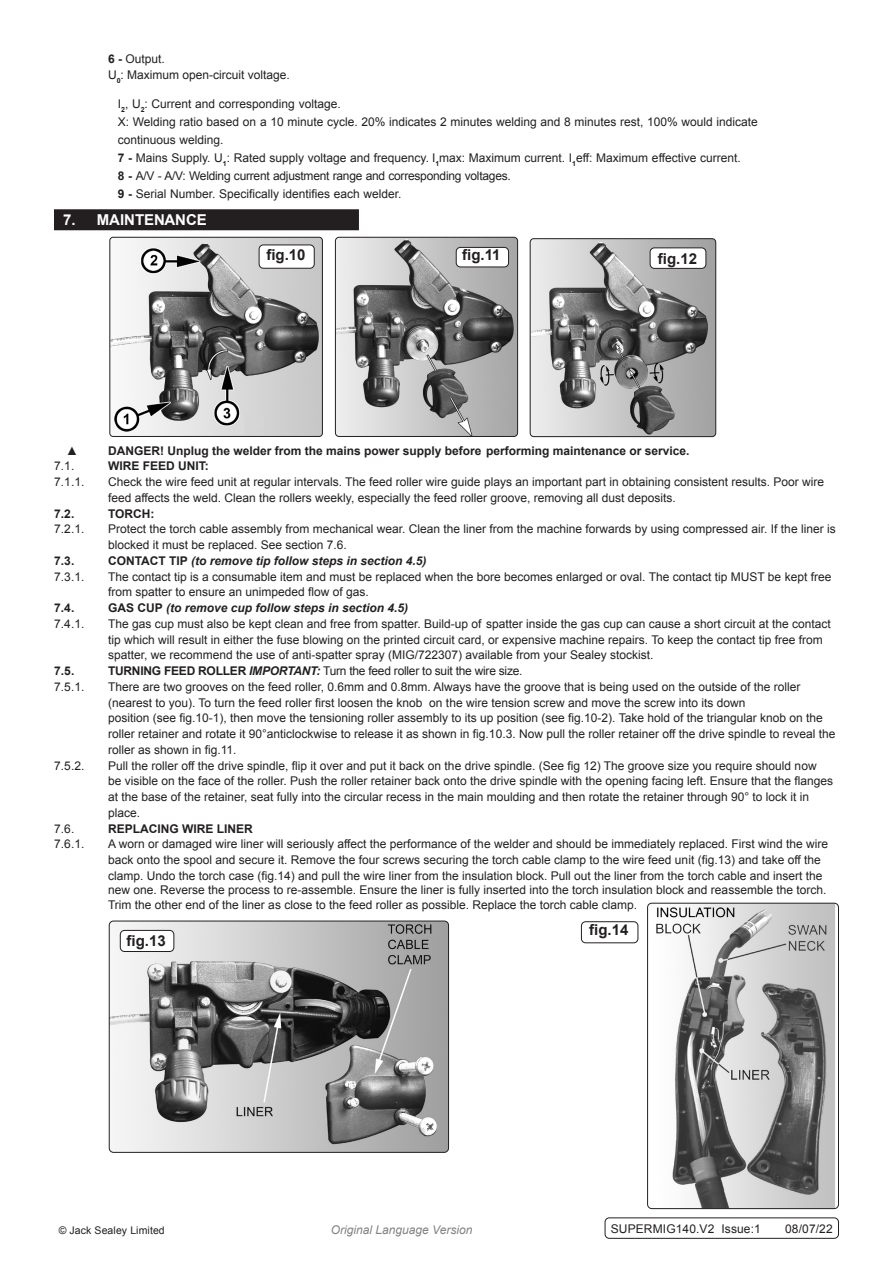
<style>
.page{position:relative;width:893px;height:1263px;background:#fff}
.page>*{position:absolute;margin:0;border:0;box-sizing:border-box;transform-origin:0 0}
.t1{font:700 15px "Arial";color:#231f20}
.t2{font:700 15px "Arial";color:#fff}
.Body{font:12px/15.8px "Arial";color:#231f20}
.t3{font:700 12px "Arial";color:#231f20}
.Body-2{font:12px "Arial";letter-spacing:-.02em;color:#231f20}
.t4{font:italic 700 12px "Arial";color:#231f20}
.Body__Footer{font:12px "Arial";letter-spacing:.01em;color:#231f20}
.t5{font:italic 12px "Arial";color:#808285}
.Body__Justified__7pt{font:10.5px "Arial";letter-spacing:.01em;color:#231f20}
.s1{font-weight:700}
.s2{font-weight:400;font-size:12px;color:#231f20}
.s3{font-style:normal}
.s4{font-weight:700;font-style:italic}
</style>
<div class="page">
<div style="left:54px;top:209px;width:305px;height:21px;background:#231f20"></div>
<img style="left:530px;top:239px;width:186px;height:198px">
<div style="left:530px;top:238px;width:186px;height:199px;border:1px solid #231f20;border-radius:4px"></div>
<img style="left:110px;top:237px;width:212px;height:198px">
<div style="left:109px;top:237px;width:214px;height:200px;border:1px solid #231f20;border-radius:3px"></div>
<img style="left:335px;top:237px;width:183px;height:199px">
<div style="left:335px;top:237px;width:183px;height:200px;border:1px solid #231f20;border-radius:4px"></div>
<img style="left:109px;top:921px;width:339px;height:230px">
<div style="left:109px;top:921px;width:340px;height:232px;border:1px solid #231f20;border-radius:4px"></div>
<div style="left:259px;top:245px;width:55px;height:23px;background:#fff;border-radius:4px"></div>
<div style="left:259px;top:244px;width:56px;height:25px;border:1px solid #231f20;border-radius:4px"></div>
<div style="left:456px;top:247px;width:53px;height:20px;background:#fff;border-radius:4px"></div>
<div style="left:456px;top:247px;width:53px;height:20px;border:1px solid #231f20;border-radius:4px"></div>
<img style="left:656px;top:905px;width:179px;height:302px">
<div style="left:647px;top:903px;width:192px;height:306px;border:1px solid #231f20;border-radius:4px"></div>
<div style="left:581px;top:921px;width:57px;height:22px;border:1px solid #231f20;border-radius:4px"></div>
<div style="left:650px;top:248px;width:56px;height:20px;background:#fff;border-radius:4px"></div>
<div style="left:650px;top:247px;width:56px;height:22px;border:1px solid #231f20;border-radius:4px"></div>
<div style="left:120px;top:930px;width:54px;height:21px;background:#fff;border-radius:4px"></div>
<div style="left:120px;top:930px;width:54px;height:22px;border:1px solid #231f20;border-radius:4px"></div>
<div style="left:605px;top:1217px;width:234px;height:22px;border:1px solid #231f20;border-radius:4px"></div>
<p class="Body" style="left:108px;top:51px;width:58px"><span class="s1">6 -</span> Output.</p>
<p class="Body" style="left:108px;top:67px;width:183px">U<sub>0</sub>: Maximum open-circuit voltage.</p>
<p class="Body" style="left:118px;top:96px;width:224px">I<sub>2</sub>, U<sub>2</sub>: Current and corresponding voltage.</p>
<p class="Body" style="left:118px;top:114px;width:642px">X: Welding ratio based on a 10 minute cycle. 20% indicates 2 minutes welding and 8 minutes rest, 100% would indicate</p>
<p class="Body" style="left:118px;top:132px;width:107px">continuous welding.</p>
<p class="Body" style="left:118px;top:150px;width:624px"><span class="s1">7 -</span> Mains Supply. U<sub>1</sub>: Rated supply voltage and frequency. I<sub>1</sub>max: Maximum current. I<sub>1</sub>eff: Maximum effective current.</p>
<p class="Body-2" style="left:118px;top:168px;width:395px"><span class="s1">8 -</span> A/V - A/V: Welding current adjustment range and corresponding voltages.</p>
<p class="Body" style="left:118px;top:186px;width:285px"><span class="s1">9 -</span> Serial Number. Specifically identifies each welder.</p>
<p class="t2" style="left:63px;top:210px;width:145px">7. <span class="s2">t</span> MAINTENANCE</p>
<p class="t1" style="left:266px;top:245px;width:41px">fig.10</p>
<p class="t1" style="left:462px;top:245px;width:40px">fig.11</p>
<p class="t1" style="left:658px;top:248px;width:41px">fig.12</p>
<p class="Body" style="left:66px;top:443px;width:13px">▲</p>
<p class="t3" style="left:108px;top:442px;width:583px">DANGER! Unplug the welder from the mains power supply before performing maintenance or service.</p>
<p class="Body" style="left:54px;top:458px;width:22px">7.1.</p>
<p class="t3" style="left:108px;top:458px;width:102px">WIRE FEED UNIT:</p>
<p class="Body" style="left:54px;top:474px;width:32px">7.1.1.</p>
<p class="Body" style="left:108px;top:474px;width:718px">Check the wire feed unit at regular intervals. The feed roller wire guide plays an important part in obtaining consistent results. Poor wire feed affects the weld. Clean the rollers weekly, especially the feed roller groove, removing all dust deposits.</p>
<p class="t3" style="left:54px;top:505px;width:22px">7.2.</p>
<p class="t3" style="left:108px;top:505px;width:48px">TORCH:</p>
<p class="Body" style="left:54px;top:521px;width:32px">7.2.1.</p>
<p class="Body" style="left:108px;top:521px;width:729px">Protect the torch cable assembly from mechanical wear. Clean the liner from the machine forwards by using compressed air. If the liner is blocked it must be replaced. See section 7.6.</p>
<p class="t3" style="left:54px;top:553px;width:22px">7.3.</p>
<p class="t4" style="left:108px;top:553px;width:320px"><span class="s3">CONTACT TIP</span> (to remove tip follow steps in section 4.5)</p>
<p class="Body" style="left:54px;top:569px;width:32px">7.3.1.</p>
<p class="Body" style="left:108px;top:569px;width:725px">The contact tip is a consumable item and must be replaced when the bore becomes enlarged or oval. The contact tip MUST be kept free from spatter to ensure an unimpeded flow of gas.</p>
<p class="t3" style="left:54px;top:600px;width:22px">7.4.</p>
<p class="t4" style="left:108px;top:600px;width:302px"><span class="s3">GAS CUP</span> (to remove cup follow steps in section 4.5)</p>
<p class="Body" style="left:54px;top:616px;width:32px">7.4.1.</p>
<p class="Body" style="left:108px;top:616px;width:724px">The gas cup must also be kept clean and free from spatter. Build-up of spatter inside the gas cup can cause a short circuit at the contact tip which will result in either the fuse blowing on the printed circuit card, or expensive machine repairs. To keep the contact tip free from spatter, we recommend the use of anti-spatter spray (MIG/722307) available from your Sealey stockist.</p>
<p class="t3" style="left:54px;top:663px;width:22px">7.5.</p>
<p class="Body-2" style="left:108px;top:663px;width:416px"><span class="s1">TURNING FEED ROLLER</span> <span class="s4">IMPORTANT:</span> Turn the feed roller to suit the wire size.</p>
<p class="Body" style="left:54px;top:679px;width:32px">7.5.1.</p>
<p class="Body" style="left:108px;top:679px;width:729px">There are two grooves on the feed roller, 0.6mm and 0.8mm. Always have the groove that is being used on the outside of the roller (nearest to you). To turn the feed roller first loosen the knob on the wire tension screw and move the screw into its down<br>position (see fig.10-1), then move the tensioning roller assembly to its up position (see fig.10-2). Take hold of the triangular knob on the roller retainer and rotate it 90°anticlockwise to release it as shown in fig.10.3. Now pull the roller retainer off the drive spindle to reveal the roller as shown in fig.11.</p>
<p class="Body" style="left:54px;top:758px;width:32px">7.5.2.</p>
<p class="Body" style="left:108px;top:758px;width:727px">Pull the roller off the drive spindle, flip it over and put it back on the drive spindle. (See fig 12) The groove size you require should now<br>be visible on the face of the roller. Push the roller retainer back onto the drive spindle with the opening facing left. Ensure that the flanges at the base of the retainer, seat fully into the circular recess in the main moulding and then rotate the retainer through 90° to lock it in place.</p>
<p class="Body" style="left:54px;top:821px;width:22px">7.6.</p>
<p class="t3" style="left:108px;top:820px;width:146px">REPLACING WIRE LINER</p>
<p class="Body" style="left:54px;top:836px;width:32px">7.6.1.</p>
<p class="Body" style="left:108px;top:836px;width:722px">A worn or damaged wire liner will seriously affect the performance of the welder and should be immediately replaced. First wind the wire back onto the spool and secure it. Remove the four screws securing the torch cable clamp to the wire feed unit (fig.13) and take off the clamp. Undo the torch case (fig.14) and pull the wire liner from the insulation block. Pull out the liner from the torch cable and insert the</p>
<p class="Body" style="left:108px;top:883px;width:720px;line-height:14.4px">new one. Reverse the process to re-assemble. Ensure the liner is fully inserted into the torch insulation block and reassemble the torch.<br>Trim the other end of the liner as close to the feed roller as possible. Replace the torch cable clamp.</p>
<p class="t1" style="left:127px;top:931px;width:41px">fig.13</p>
<p class="Body__Justified__7pt" style="left:59px;top:1224px;width:108px">© Jack Sealey Limited</p>
<p class="t5" style="left:331px;top:1222px;width:143px">Original Language Version</p>
<p class="t1" style="left:589px;top:919px;width:41px">fig.14</p>
<p class="Body__Footer" style="left:611px;top:1221px;width:152px">SUPERMIG140.V2 Issue:1</p>
<p class="Body__Footer" style="left:785px;top:1221px;width:49px">08/07/22</p>
</div>
